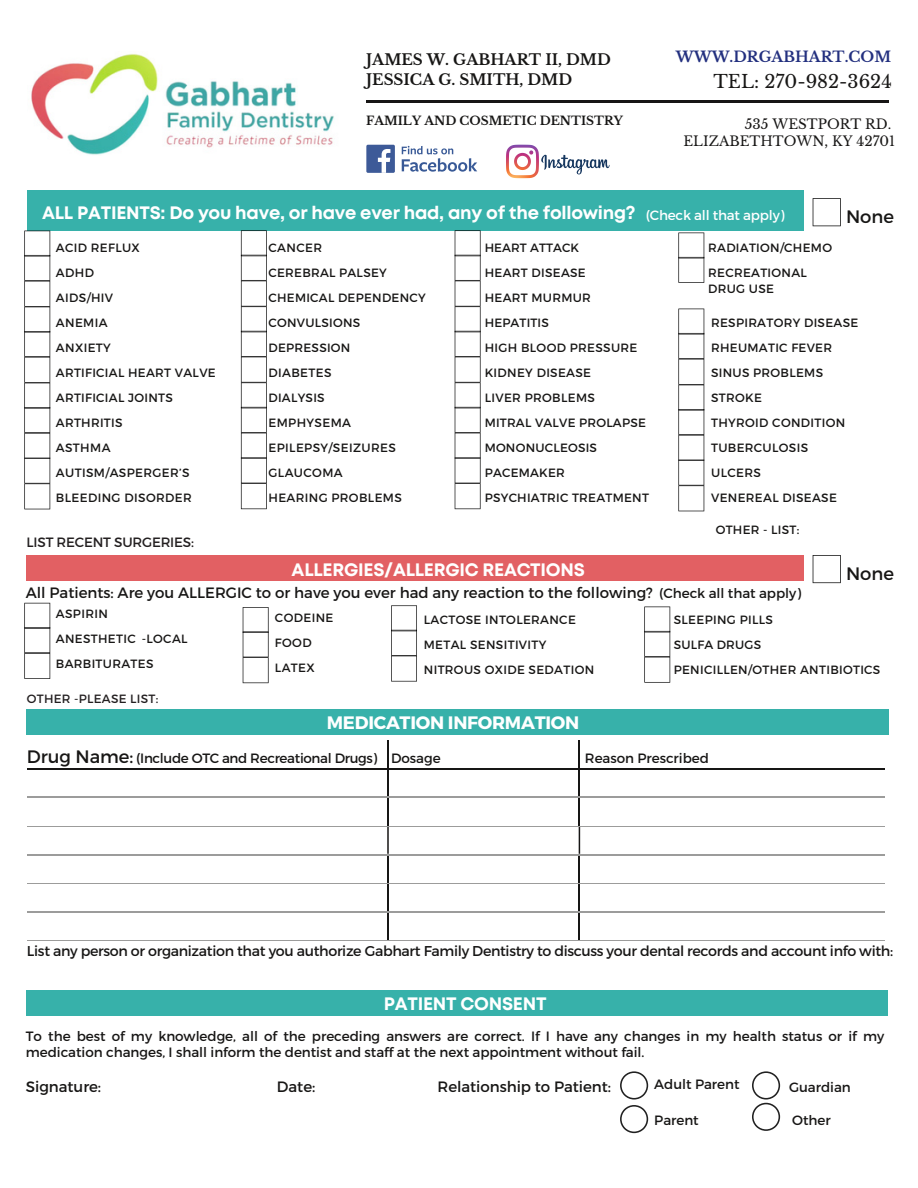
<style>
.page{position:relative;width:918px;height:1188px;background:#fff}
.page>*{position:absolute;margin:0;border:0;box-sizing:border-box;transform-origin:0 0}
.t1{font:700 18px "Mont";letter-spacing:-.015em;color:#fff}
.t2{font:700 18px "Montserrat";letter-spacing:-.015em;color:#fff}
.t3{font:18px "Montserrat";letter-spacing:-.005em;color:#171615}
.t4{font:18px "Libre Baskerville";color:#171615}
.t5{font:15px "Montserrat";color:#171615}
.t6{font:700 15px/20.2px "Libre Baskerville";color:#171615}
.t7{font:700 14.55px "Libre Baskerville";color:#23307f}
.t8{font:14.25px "Montserrat";letter-spacing:-.025em;color:#171615}
.t9{font:13.5px/15.8px "Montserrat";letter-spacing:-.005em;color:#171615}
.t10{font:13.5px "Montserrat";letter-spacing:-.025em;color:#171615}
.t11{font:13.5px/16.8px "Libre Baskerville";color:#171615;text-align:right}
.t12{font:13.5px "Montserrat";letter-spacing:-.015em;color:#231f20}
.t13{font:13.5px "Montserrat";letter-spacing:-.015em;color:#fff}
.t14{font:12px/25px "Montserrat";letter-spacing:.025em;color:#171615}
.t15{font:700 12px "Libre Baskerville";color:#171615}
.t16{font:12px "Montserrat";letter-spacing:.02em;color:#231f20}
</style>
<div class="page">
<div style="left:27px;top:190px;width:777px;height:41px;background:#37b1aa"></div>
<div style="left:26px;top:990px;width:862px;height:26px;background:#37b1aa"></div>
<div style="left:26px;top:555px;width:778px;height:25px;background:#e26063"></div>
<div style="left:26px;top:709px;width:862px;height:26px;background:#37b1aa"></div>
<hr style="left:387px;top:740px;width:2px;height:28px;background:#171615">
<hr style="left:27px;top:768px;width:361px;height:2px;background:#171615">
<hr style="left:388px;top:768px;width:191px;height:2px;background:#171615">
<hr style="left:387px;top:770px;width:2px;height:27px;background:#171615">
<hr style="left:579px;top:768px;width:306px;height:2px;background:#171615">
<hr style="left:387px;top:798px;width:2px;height:28px;background:#171615">
<hr style="left:387px;top:826px;width:2px;height:28px;background:#171615">
<hr style="left:387px;top:855px;width:2px;height:28px;background:#171615">
<hr style="left:387px;top:883px;width:2px;height:28px;background:#171615">
<hr style="left:387px;top:912px;width:2px;height:28px;background:#171615">
<svg style="left:579px;top:740px;width:1px;height:200px"></svg>
<hr style="left:27px;top:797px;width:361px;height:1px;background:#9c9c9b">
<hr style="left:388px;top:797px;width:191px;height:1px;background:#9c9c9b">
<hr style="left:579px;top:797px;width:306px;height:1px;background:#9c9c9b">
<hr style="left:27px;top:854px;width:361px;height:1px;background:#9c9c9b">
<hr style="left:388px;top:854px;width:191px;height:1px;background:#9c9c9b">
<hr style="left:579px;top:854px;width:306px;height:1px;background:#9c9c9b">
<hr style="left:27px;top:911px;width:361px;height:1px;background:#9c9c9b">
<hr style="left:388px;top:911px;width:191px;height:1px;background:#9c9c9b">
<hr style="left:579px;top:911px;width:306px;height:1px;background:#9c9c9b">
<hr style="left:27px;top:826px;width:361px;height:1px;background:#9c9c9b">
<hr style="left:388px;top:826px;width:191px;height:1px;background:#9c9c9b">
<hr style="left:579px;top:826px;width:306px;height:1px;background:#9c9c9b">
<hr style="left:27px;top:883px;width:361px;height:1px;background:#9c9c9b">
<hr style="left:388px;top:883px;width:191px;height:1px;background:#9c9c9b">
<hr style="left:579px;top:883px;width:306px;height:1px;background:#9c9c9b">
<hr style="left:27px;top:940px;width:361px;height:1px;background:#9c9c9b">
<hr style="left:388px;top:940px;width:191px;height:1px;background:#9c9c9b">
<hr style="left:579px;top:940px;width:306px;height:1px;background:#9c9c9b">
<img style="left:31px;top:53px;width:303px;height:102px">
<hr style="left:366px;top:100px;width:522px;height:3px;background:#171615">
<svg style="left:402px;top:146px;width:75px;height:26px"></svg>
<div style="left:366px;top:145px;width:29px;height:28px;background:#3d5a98;border-radius:2px"></div>
<svg style="left:378px;top:149px;width:12px;height:24px"></svg>
<svg style="left:506px;top:145px;width:103px;height:33px"></svg>
<svg style="left:813px;top:198px;width:28px;height:28px"></svg>
<svg style="left:813px;top:555px;width:28px;height:28px"></svg>
<svg style="left:678px;top:233px;width:26px;height:50px"></svg>
<svg style="left:24px;top:603px;width:26px;height:76px"></svg>
<svg style="left:243px;top:607px;width:26px;height:76px"></svg>
<svg style="left:391px;top:605px;width:26px;height:77px"></svg>
<svg style="left:644px;top:607px;width:26px;height:76px"></svg>
<svg style="left:678px;top:309px;width:26px;height:202px"></svg>
<svg style="left:24px;top:231px;width:26px;height:278px"></svg>
<svg style="left:241px;top:230px;width:26px;height:279px"></svg>
<svg style="left:455px;top:230px;width:26px;height:279px"></svg>
<svg style="left:620px;top:1071px;width:28px;height:62px"></svg>
<svg style="left:752px;top:1071px;width:28px;height:60px"></svg>
<p class="t7" style="left:676px;top:48px;width:217px">WWW.DRGABHART.COM</p>
<h1 class="t4" style="left:714px;top:71px;width:180px">TEL: 270-982-3624</h1>
<p class="t6" style="left:366px;top:50px;width:246px">JAMES W. GABHART II, DMD<br>JESSICA G. SMITH, DMD</p>
<p class="t15" style="left:366px;top:113px;width:258px">FAMILY AND COSMETIC DENTISTRY</p>
<p class="t11" style="left:683px;top:116px;width:213px">535 WESTPORT RD.<br>ELIZABETHTOWN, KY 42701</p>
<h1 class="t1" style="left:42px;top:206px;width:595px">ALL PATIENTS: Do you have, or have ever had, any of the following?</h1>
<p class="t13" style="left:646px;top:207px;width:140px">(Check all that apply)</p>
<h1 class="t3" style="left:846px;top:205px;width:49px">None</h1>
<p class="t14" style="left:56px;top:234px;width:161px">ACID REFLUX<br>ADHD<br>AIDS/HIV<br>ANEMIA<br>ANXIETY<br>ARTIFICIAL HEART VALVE<br>ARTIFICIAL JOINTS<br>ARTHRITIS<br>ASTHMA<br>AUTISM/ASPERGER’S<br>BLEEDING DISORDER</p>
<p class="t12" style="left:27px;top:533px;width:169px">LIST RECENT SURGERIES:</p>
<p class="t14" style="left:269px;top:234px;width:159px">CANCER<br>CEREBRAL PALSEY<br>CHEMICAL DEPENDENCY<br>CONVULSIONS<br>DEPRESSION<br>DIABETES<br>DIALYSIS<br>EMPHYSEMA<br>EPILEPSY/SEIZURES<br>GLAUCOMA<br>HEARING PROBLEMS</p>
<p class="t14" style="left:485px;top:234px;width:166px">HEART ATTACK<br>HEART DISEASE<br>HEART MURMUR<br>HEPATITIS<br>HIGH BLOOD PRESSURE<br>KIDNEY DISEASE<br>LIVER PROBLEMS<br>MITRAL VALVE PROLAPSE<br>MONONUCLEOSIS<br>PACEMAKER<br>PSYCHIATRIC TREATMENT</p>
<p class="t14" style="left:708px;top:234px;width:125px">RADIATION/CHEMO<br>RECREATIONAL</p>
<p class="t14" style="left:708px;top:275px;width:67px">DRUG USE</p>
<p class="t14" style="left:711px;top:310px;width:149px">RESPIRATORY DISEASE<br>RHEUMATIC FEVER<br>SINUS PROBLEMS<br>STROKE<br>THYROID CONDITION<br>TUBERCULOSIS<br>ULCERS<br>VENEREAL DISEASE</p>
<p class="t14" style="left:716px;top:517px;width:85px">OTHER - LIST:</p>
<h1 class="t1" style="left:292px;top:563px;width:295px">ALLERGIES/ALLERGIC REACTIONS</h1>
<h1 class="t3" style="left:846px;top:562px;width:49px">None</h1>
<p class="t5" style="left:26px;top:583px;width:629px">All Patients: Are you ALLERGIC to or have you ever had any reaction to the following?</p>
<p class="t9" style="left:659px;top:585px;width:143px">(Check all that apply)</p>
<p class="t14" style="left:56px;top:601px;width:133px">ASPIRIN<br>ANESTHETIC -LOCAL<br>BARBITURATES</p>
<p class="t16" style="left:27px;top:691px;width:133px">OTHER -PLEASE LIST:</p>
<p class="t14" style="left:275px;top:605px;width:60px">CODEINE<br>FOOD<br>LATEX</p>
<p class="t14" style="left:424px;top:607px;width:172px">LACTOSE INTOLERANCE<br>METAL SENSITIVITY<br>NITROUS OXIDE SEDATION</p>
<h1 class="t2" style="left:327px;top:711px;width:254px">MEDICATION INFORMATION</h1>
<p class="t14" style="left:674px;top:607px;width:208px">SLEEPING PILLS<br>SULFA DRUGS<br>PENICILLEN/OTHER ANTIBIOTICS</p>
<h1 class="t3" style="left:27px;top:744px;width:108px">Drug Name:</h1>
<p class="t10" style="left:136px;top:750px;width:306px">(Include OTC and Recreational Drugs) Dosage</p>
<p class="t9" style="left:585px;top:750px;width:125px">Reason Prescribed</p>
<p class="t8" style="left:27px;top:942px;width:868px">List any person or organization that you authorize Gabhart Family Dentistry to discuss your dental records and account info with:</p>
<h1 class="t1" style="left:384px;top:997px;width:164px">PATIENT CONSENT</h1>
<p class="t9" style="left:26px;top:1028px;width:860px">To the best of my knowledge, all of the preceding answers are correct. If I have any changes in my health status or if my medication changes, I shall inform the dentist and staff at the next appointment without fail.</p>
<p class="t5" style="left:26px;top:1077px;width:77px">Signature:</p>
<p class="t5" style="left:277px;top:1077px;width:40px">Date:</p>
<p class="t5" style="left:438px;top:1077px;width:175px">Relationship to Patient:</p>
<p class="t9" style="left:654px;top:1076px;width:87px">Adult Parent</p>
<p class="t9" style="left:654px;top:1112px;width:46px">Parent</p>
<p class="t9" style="left:789px;top:1079px;width:63px">Guardian</p>
<p class="t9" style="left:792px;top:1111px;width:40px">Other</p>
</div>
